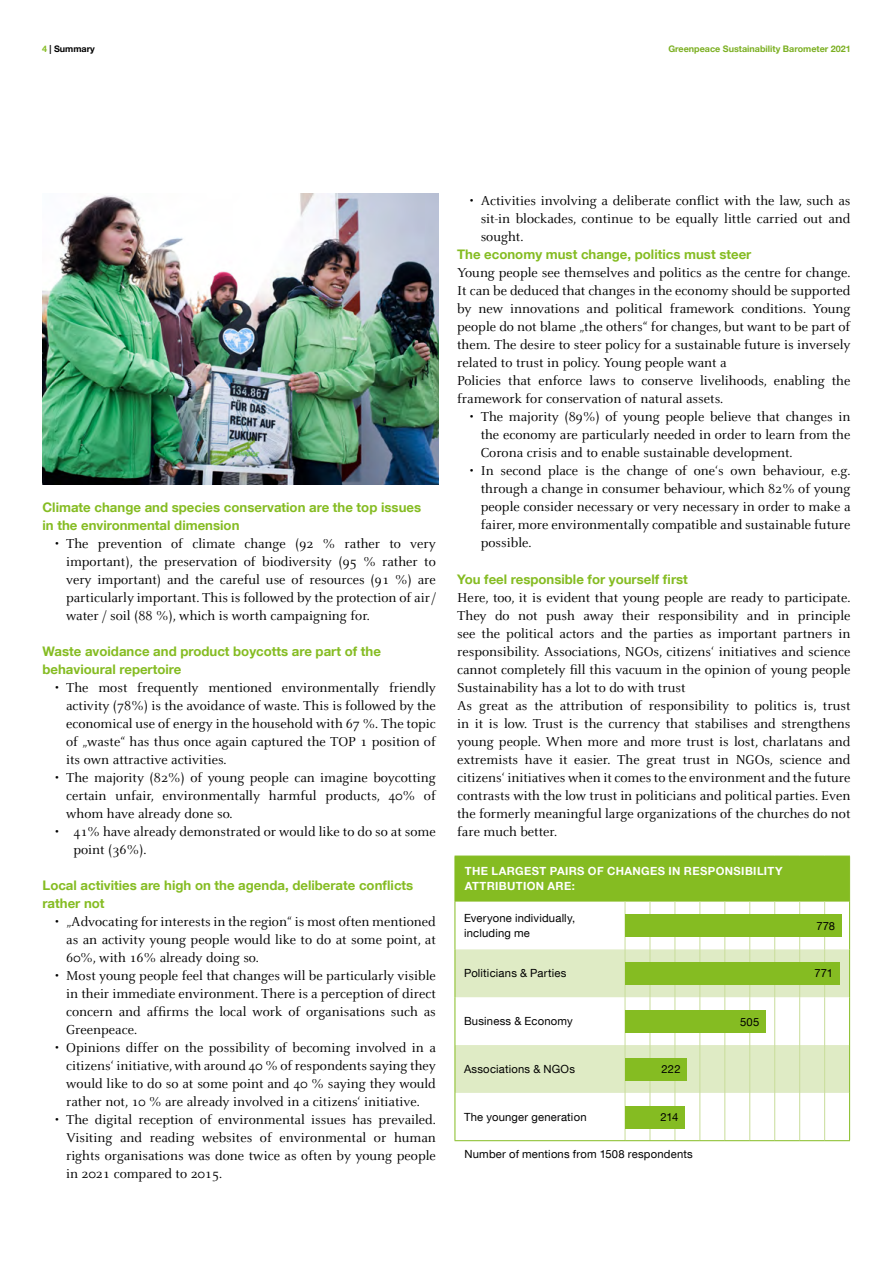
<style>
.page{position:relative;width:893px;height:1263px;background:#fff}
.page>*{position:absolute;margin:0;border:0;box-sizing:border-box;transform-origin:0 0}
.t1{font:14.25px/18px "Celeste";color:#000;text-align:justify}
.t2{font:700 13.2px/18px "Helvetica Neue LT Com";color:#85bc22}
.t3{font:11.25px/14.4px "Helvetica Neue LT Com";letter-spacing:.015em;color:#000}
.t4{font:700 11.25px/14.4px "Helvetica Neue LT Com";letter-spacing:.035em;color:#fff}
.t5{font:700 9px "Helvetica Neue";color:#7baf21}
.t6{font:700 9px "Helvetica Neue";color:#000}
.s1{color:#85bc22}
</style>
<div class="page">
<svg style="left:456px;top:949px;width:393px;height:144px;fill:#dfebc5"></svg>
<hr style="left:625px;top:901px;width:1px;height:48px;background:#c9dd9a">
<hr style="left:650px;top:901px;width:1px;height:48px;background:#c9dd9a">
<hr style="left:675px;top:901px;width:1px;height:48px;background:#c9dd9a">
<hr style="left:700px;top:901px;width:1px;height:48px;background:#c9dd9a">
<hr style="left:725px;top:901px;width:1px;height:48px;background:#c9dd9a">
<hr style="left:749px;top:901px;width:1px;height:48px;background:#c9dd9a">
<hr style="left:774px;top:901px;width:1px;height:48px;background:#c9dd9a">
<hr style="left:799px;top:901px;width:1px;height:48px;background:#c9dd9a">
<hr style="left:824px;top:901px;width:1px;height:48px;background:#c9dd9a">
<hr style="left:625px;top:949px;width:1px;height:48px;background:#c9dd9a">
<hr style="left:650px;top:949px;width:1px;height:48px;background:#c9dd9a">
<hr style="left:675px;top:949px;width:1px;height:48px;background:#c9dd9a">
<hr style="left:700px;top:949px;width:1px;height:48px;background:#c9dd9a">
<hr style="left:725px;top:949px;width:1px;height:48px;background:#c9dd9a">
<hr style="left:749px;top:949px;width:1px;height:48px;background:#c9dd9a">
<hr style="left:774px;top:949px;width:1px;height:48px;background:#c9dd9a">
<hr style="left:799px;top:949px;width:1px;height:48px;background:#c9dd9a">
<hr style="left:824px;top:949px;width:1px;height:48px;background:#c9dd9a">
<hr style="left:625px;top:997px;width:1px;height:48px;background:#c9dd9a">
<hr style="left:650px;top:997px;width:1px;height:48px;background:#c9dd9a">
<hr style="left:675px;top:997px;width:1px;height:48px;background:#c9dd9a">
<hr style="left:700px;top:997px;width:1px;height:48px;background:#c9dd9a">
<hr style="left:725px;top:997px;width:1px;height:48px;background:#c9dd9a">
<hr style="left:749px;top:997px;width:1px;height:48px;background:#c9dd9a">
<hr style="left:774px;top:997px;width:1px;height:48px;background:#c9dd9a">
<hr style="left:799px;top:997px;width:1px;height:48px;background:#c9dd9a">
<hr style="left:824px;top:997px;width:1px;height:48px;background:#c9dd9a">
<hr style="left:625px;top:1045px;width:1px;height:48px;background:#c9dd9a">
<hr style="left:650px;top:1045px;width:1px;height:48px;background:#c9dd9a">
<hr style="left:675px;top:1045px;width:1px;height:48px;background:#c9dd9a">
<hr style="left:700px;top:1045px;width:1px;height:48px;background:#c9dd9a">
<hr style="left:725px;top:1045px;width:1px;height:48px;background:#c9dd9a">
<hr style="left:749px;top:1045px;width:1px;height:48px;background:#c9dd9a">
<hr style="left:774px;top:1045px;width:1px;height:48px;background:#c9dd9a">
<hr style="left:799px;top:1045px;width:1px;height:48px;background:#c9dd9a">
<hr style="left:824px;top:1045px;width:1px;height:48px;background:#c9dd9a">
<hr style="left:625px;top:1093px;width:1px;height:47px;background:#c9dd9a">
<hr style="left:650px;top:1093px;width:1px;height:47px;background:#c9dd9a">
<hr style="left:675px;top:1093px;width:1px;height:47px;background:#c9dd9a">
<hr style="left:700px;top:1093px;width:1px;height:47px;background:#c9dd9a">
<hr style="left:725px;top:1093px;width:1px;height:47px;background:#c9dd9a">
<hr style="left:749px;top:1093px;width:1px;height:47px;background:#c9dd9a">
<hr style="left:774px;top:1093px;width:1px;height:47px;background:#c9dd9a">
<hr style="left:799px;top:1093px;width:1px;height:47px;background:#c9dd9a">
<hr style="left:824px;top:1093px;width:1px;height:47px;background:#c9dd9a">
<div style="left:455px;top:856px;width:394px;height:45px;background:#85bc22"></div>
<hr style="left:849px;top:856px;width:1px;height:45px;background:#85bc22">
<hr style="left:455px;top:901px;width:1px;height:48px;background:#85bc22">
<hr style="left:849px;top:901px;width:1px;height:48px;background:#85bc22">
<hr style="left:455px;top:949px;width:1px;height:48px;background:#85bc22">
<hr style="left:849px;top:949px;width:1px;height:48px;background:#85bc22">
<hr style="left:455px;top:997px;width:1px;height:48px;background:#85bc22">
<hr style="left:849px;top:997px;width:1px;height:48px;background:#85bc22">
<hr style="left:455px;top:1045px;width:1px;height:48px;background:#85bc22">
<hr style="left:849px;top:1045px;width:1px;height:48px;background:#85bc22">
<hr style="left:455px;top:1093px;width:1px;height:47px;background:#85bc22">
<hr style="left:849px;top:1093px;width:1px;height:47px;background:#85bc22">
<hr style="left:455px;top:1140px;width:170px;height:1px;background:#85bc22">
<svg style="left:625px;top:1140px;width:225px;height:1px"></svg>
<div style="left:625px;top:914px;width:216px;height:23px;background:#85bc22"></div>
<div style="left:625px;top:962px;width:215px;height:23px;background:#85bc22"></div>
<div style="left:625px;top:1010px;width:141px;height:23px;background:#85bc22"></div>
<div style="left:625px;top:1058px;width:62px;height:23px;background:#85bc22"></div>
<div style="left:625px;top:1106px;width:60px;height:22px;background:#85bc22"></div>
<img style="left:43px;top:194px;width:395px;height:290px">
<p class="t6" style="left:42px;top:42px;width:54px"><span class="s1">4</span> | Summary</p>
<p class="t5" style="left:668px;top:42px;width:184px">Greenpeace Sustainability Barometer 2021</p>
<p class="t2" style="left:43px;top:497px;width:380px">Climate change and species conservation are the top issues in the environmental dimension</p>
<p class="t1" style="left:66px;top:535px;width:371px;text-indent:-11px">• The prevention of climate change (92 % rather to very important), the preservation of biodiversity (95 % rather to very important) and the careful use of resources (91 %) are particularly important. This is followed by the protection of air/ water / soil (88 %), which is worth campaigning for.</p>
<p class="t2" style="left:43px;top:641px;width:340px">Waste avoidance and product boycotts are part of the behavioural repertoire</p>
<p class="t1" style="left:66px;top:679px;width:371px;text-indent:-11px">• The most frequently mentioned environmentally friendly activity (78%) is the avoidance of waste. This is followed by the economical use of energy in the household with 67 %. The topic of „waste“ has thus once again captured the TOP 1 position of its own attractive activities.</p>
<p class="t1" style="left:66px;top:769px;width:371px;text-indent:-11px">• The majority (82%) of young people can imagine boycotting certain unfair, environmentally harmful products, 40% of whom have already done so.</p>
<p class="t1" style="left:73px;top:823px;width:364px;text-indent:-18px">• 41% have already demonstrated or would like to do so at some point (36%).</p>
<p class="t2" style="left:43px;top:875px;width:372px">Local activities are high on the agenda, deliberate conflicts rather not</p>
<p class="t1" style="left:66px;top:913px;width:371px;text-indent:-11px">• „Advocating for interests in the region“ is most often mentioned as an activity young people would like to do at some point, at 60%, with 16% already doing so.</p>
<p class="t1" style="left:66px;top:967px;width:371px;text-indent:-11px">• Most young people feel that changes will be particularly visible in their immediate environment. There is a perception of direct concern and affirms the local work of organisations such as Greenpeace.</p>
<p class="t1" style="left:66px;top:1039px;width:371px;text-indent:-11px">• Opinions differ on the possibility of becoming involved in a citizens‘ initiative, with around 40 % of respondents saying they would like to do so at some point and 40 % saying they would rather not, 10 % are already involved in a citizens‘ initiative.</p>
<p class="t1" style="left:66px;top:1110px;width:371px;text-indent:-11px">• The digital reception of environmental issues has prevailed.<br>Visiting and reading websites of environmental or human rights organisations was done twice as often by young people in 2021 compared to 2015.</p>
<p class="t1" style="left:481px;top:192px;width:371px;text-indent:-11px">• Activities involving a deliberate conflict with the law, such as sit-in blockades, continue to be equally little carried out and sought.</p>
<p class="t2" style="left:457px;top:245px;width:296px">The economy must change, politics must steer</p>
<p class="t1" style="left:457px;top:265px;width:395px;text-align:left">Young people see themselves and politics as the centre for change.<br>It can be deduced that changes in the economy should be supported by new innovations and political framework conditions. Young people do not blame „the others“ for changes, but want to be part of them. The desire to steer policy for a sustainable future is inversely related to trust in policy. Young people want a<br>Policies that enforce laws to conserve livelihoods, enabling the framework for conservation of natural assets.</p>
<p class="t1" style="left:481px;top:409px;width:371px;text-indent:-11px">• The majority (89%) of young people believe that changes in the economy are particularly needed in order to learn from the Corona crisis and to enable sustainable development.</p>
<p class="t1" style="left:481px;top:462px;width:371px;text-indent:-11px">• In second place is the change of one‘s own behaviour, e.g. through a change in consumer behaviour, which 82% of young people consider necessary or very necessary in order to make a fairer, more environmentally compatible and sustainable future possible.</p>
<p class="t2" style="left:457px;top:569px;width:232px">You feel responsible for yourself first</p>
<p class="t1" style="left:457px;top:589px;width:395px;text-align:left">Here, too, it is evident that young people are ready to participate.<br>They do not push away their responsibility and in principle see the political actors and the parties as important partners in responsibility. Associations, NGOs, citizens‘ initiatives and science cannot completely fill this vacuum in the opinion of young people Sustainability has a lot to do with trust<br>As great as the attribution of responsibility to politics is, trust in it is low. Trust is the currency that stabilises and strengthens young people. When more and more trust is lost, charlatans and extremists have it easier. The great trust in NGOs, science and citizens‘ initiatives when it comes to the environment and the future contrasts with the low trust in politicians and political parties. Even the formerly meaningful large organizations of the churches do not fare much better.</p>
<p class="t4" style="left:465px;top:864px;width:319px">THE LARGEST PAIRS OF CHANGES IN RESPONSIBILITY<br>ATTRIBUTION ARE:</p>
<p class="t3" style="left:464px;top:911px;width:113px">Everyone individually, including me</p>
<p class="t3" style="left:464px;top:966px;width:104px">Politicians &amp; Parties</p>
<p class="t3" style="left:464px;top:1014px;width:110px">Business &amp; Economy</p>
<p class="t3" style="left:464px;top:1061px;width:112px">Associations &amp; NGOs</p>
<p class="t3" style="left:464px;top:1109px;width:124px">The younger generation</p>
<p class="t3" style="left:662px;top:1062px;width:21px">222</p>
<p class="t3" style="left:660px;top:1109px;width:20px">214</p>
<p class="t3" style="left:465px;top:1146px;width:230px">Number of mentions from 1508 respondents</p>
<p class="t3" style="left:740px;top:1014px;width:21px">505</p>
<p class="t3" style="left:816px;top:918px;width:20px">778</p>
<p class="t3" style="left:815px;top:966px;width:20px">771</p>
</div>
